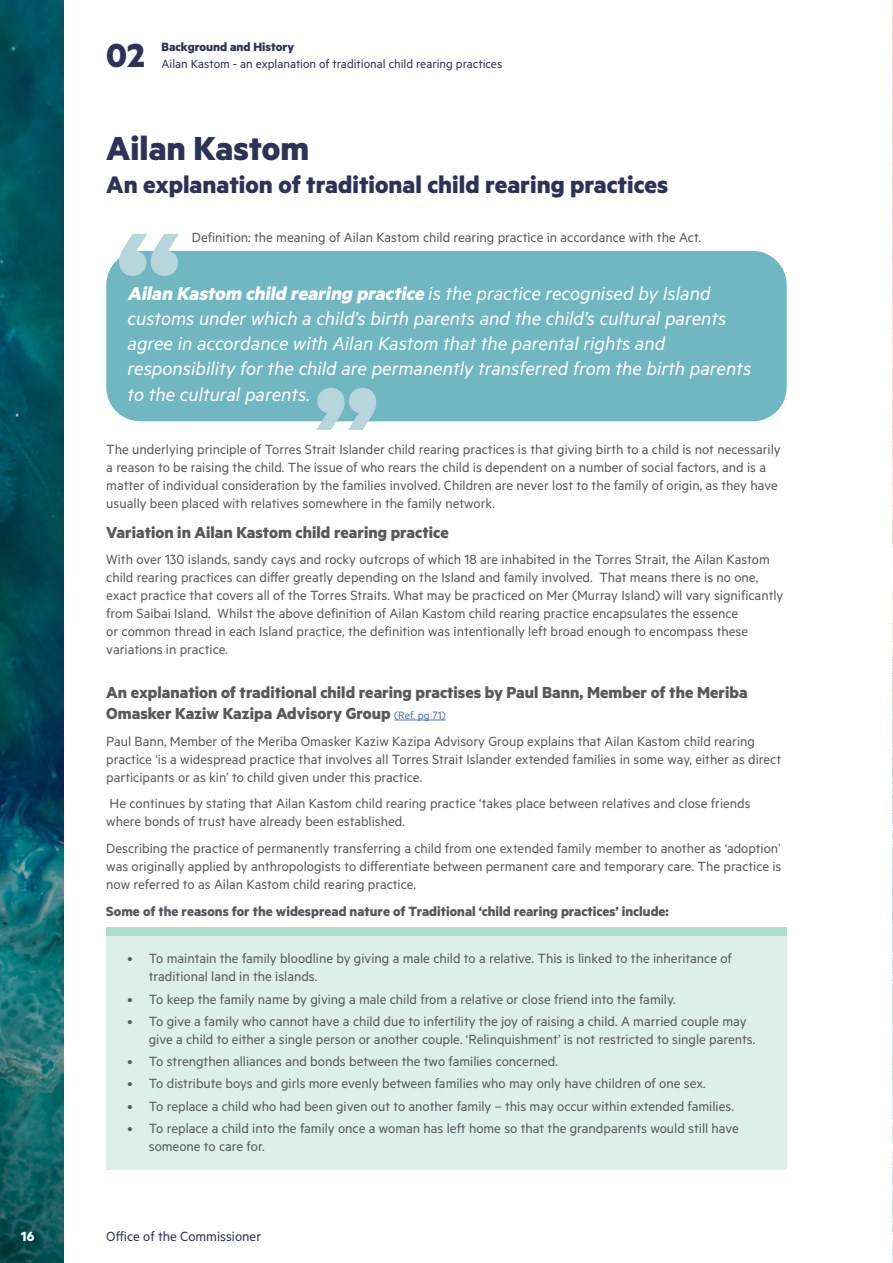
<style>
.page{position:relative;width:893px;height:1263px;background:#fff}
.page>*{position:absolute;margin:0;border:0;box-sizing:border-box;transform-origin:0 0}
.t1{font:700 37.5px "Metric";color:#2d3257}
.t2{font:700 27px "Metric";color:#2d3257}
.t3{font:italic 21px/25.2px "Metric";color:#fff}
.t4{font:700 18px/21.6px "Metric";color:#58595b}
.t5{font:15px/18px "Metric";color:#58595b}
.t6{font:700 15px "Metric";color:#58595b}
.t7{font:15px "Metric";color:#2d3257}
.t8{font:700 15px "Metric";color:#fff}
.t9{font:13.5px "Metric";color:#2d3257}
.t10{font:700 13.5px "Metric";color:#2d3257}
.s1{font-weight:700}
.s2{font-weight:400;font-size:12px;color:#4f73ad}
</style>
<div class="page">
<img style="left:0;top:0;width:64px;height:1263px">
<img style="left:892px;top:0;width:1px;height:1263px">
<div style="left:106px;top:251px;width:681px;height:170px;background:#70b7c2;border-radius:34px"></div>
<hr style="left:394px;top:720px;width:52px;height:1px;background:#4f73ad">
<div style="left:106px;top:936px;width:681px;height:234px;background:#dcefe8"></div>
<div style="left:106px;top:927px;width:681px;height:9px;background:#addccb"></div>
<svg style="left:316px;top:388px;width:60px;height:42px"></svg>
<svg style="left:119px;top:234px;width:60px;height:42px"></svg>
<h1 class="t1" style="left:106px;top:32px;width:40px">02</h1>
<p class="t10" style="left:162px;top:39px;width:134px">Background and History</p>
<p class="t9" style="left:162px;top:55px;width:342px">Ailan Kastom - an explanation of traditional child rearing practices</p>
<h1 class="t1" style="left:106px;top:126px;width:204px">Ailan Kastom</h1>
<h2 class="t2" style="left:106px;top:168px;width:563px">An explanation of traditional child rearing practices</h2>
<p class="t5" style="left:192px;top:227px;width:511px">Definition: the meaning of Ailan Kastom child rearing practice in accordance with the Act.</p>
<p class="t3" style="left:128px;top:280px;width:625px"><span class="s1">Ailan Kastom child rearing practice</span> is th e p ra c tic e re c o g n is e d b y Is la n d customs under which a child’s birth parents and the child’s cultural parents agree in accordance with Ailan Kastom that the parental rights and responsibility for the child are permanently transferred from the birth parents to the cultural parents.</p>
<p class="t5" style="left:106px;top:439px;width:676px">The underlying principle of Torres Strait Islander child rearing practices is that giving birth to a child is not necessarily a reason to be raising the child. The issue of who rears the child is dependent on a number of social factors, and is a matter of individual consideration by the families involved. Children are never lost to the family of origin, as they have usually been placed with relatives somewhere in the family network.</p>
<p class="t4" style="left:106px;top:521px;width:344px">Variation in Ailan Kastom child rearing practice</p>
<p class="t5" style="left:106px;top:550px;width:679px">With over 130 islands, sandy cays and rocky outcrops of which 18 are inhabited in the Torres Strait, the Ailan Kastom child rearing practices can differ greatly depending on the Island and family involved. That means there is no one, exact practice that covers all of the Torres Straits. What may be practiced on Mer (Murray Island) will vary significantly from Saibai Island. Whilst the above definition of Ailan Kastom child rearing practice encapsulates the essence<br>or common thread in each Island practice, the definition was intentionally left broad enough to encompass these variations in practice.</p>
<p class="t4" style="left:106px;top:680px;width:643px">An explanation of traditional child rearing practises by Paul Bann, Member of the Meriba<br>Omasker Kaziw Kazipa Advisory Group <span class="s2">(Ref. pg 71)</span></p>
<p class="t5" style="left:106px;top:731px;width:676px">Paul Bann, Member of the Meriba Omasker Kaziw Kazipa Advisory Group explains that Ailan Kastom child rearing practice ‘is a widespread practice that involves all Torres Strait Islander extended families in some way, either as direct participants or as kin’ to child given under this practice.</p>
<p class="t5" style="left:106px;top:794px;width:646px">He continues by stating that Ailan Kastom child rearing practice ‘takes place between relatives and close friends where bonds of trust have already been established.</p>
<p class="t5" style="left:106px;top:838px;width:677px;text-align:justify">Describing the practice of permanently transferring a child from one extended family member to another as ‘adoption’ was originally applied by anthropologists to differentiate between permanent care and temporary care. The practice is now referred to as Ailan Kastom child rearing practice.</p>
<p class="t6" style="left:106px;top:902px;width:564px">Some of the reasons for the widespread nature of Traditional ‘child rearing practices’ include:</p>
<p class="t5" style="left:149px;top:949px;width:585px;text-indent:-21px">• To maintain the family bloodline by giving a male child to a relative. This is linked to the inheritance of traditional land in the islands.</p>
<p class="t5" style="left:128px;top:989px;width:550px">• To keep the family name by giving a male child from a relative or close friend into the family.</p>
<p class="t5" style="left:149px;top:1012px;width:608px;text-indent:-21px">• To give a family who cannot have a child due to infertility the joy of raising a child. A married couple may give a child to either a single person or another couple. ‘Relinquishment’ is not restricted to single parents.</p>
<p class="t5" style="left:128px;top:1052px;width:432px">• To strengthen alliances and bonds between the two families concerned.</p>
<p class="t5" style="left:128px;top:1074px;width:580px">• To distribute boys and girls more evenly between families who may only have children of one sex.</p>
<p class="t5" style="left:128px;top:1096px;width:608px">• To replace a child who had been given out to another family – this may occur within extended families.</p>
<p class="t5" style="left:149px;top:1119px;width:592px;text-indent:-21px">• To replace a child into the family once a woman has left home so that the grandparents would still have someone to care for.</p>
<p class="t8" style="left:21px;top:1227px;width:15px">16</p>
<p class="t7" style="left:106px;top:1228px;width:156px">Office of the Commissioner</p>
</div>
